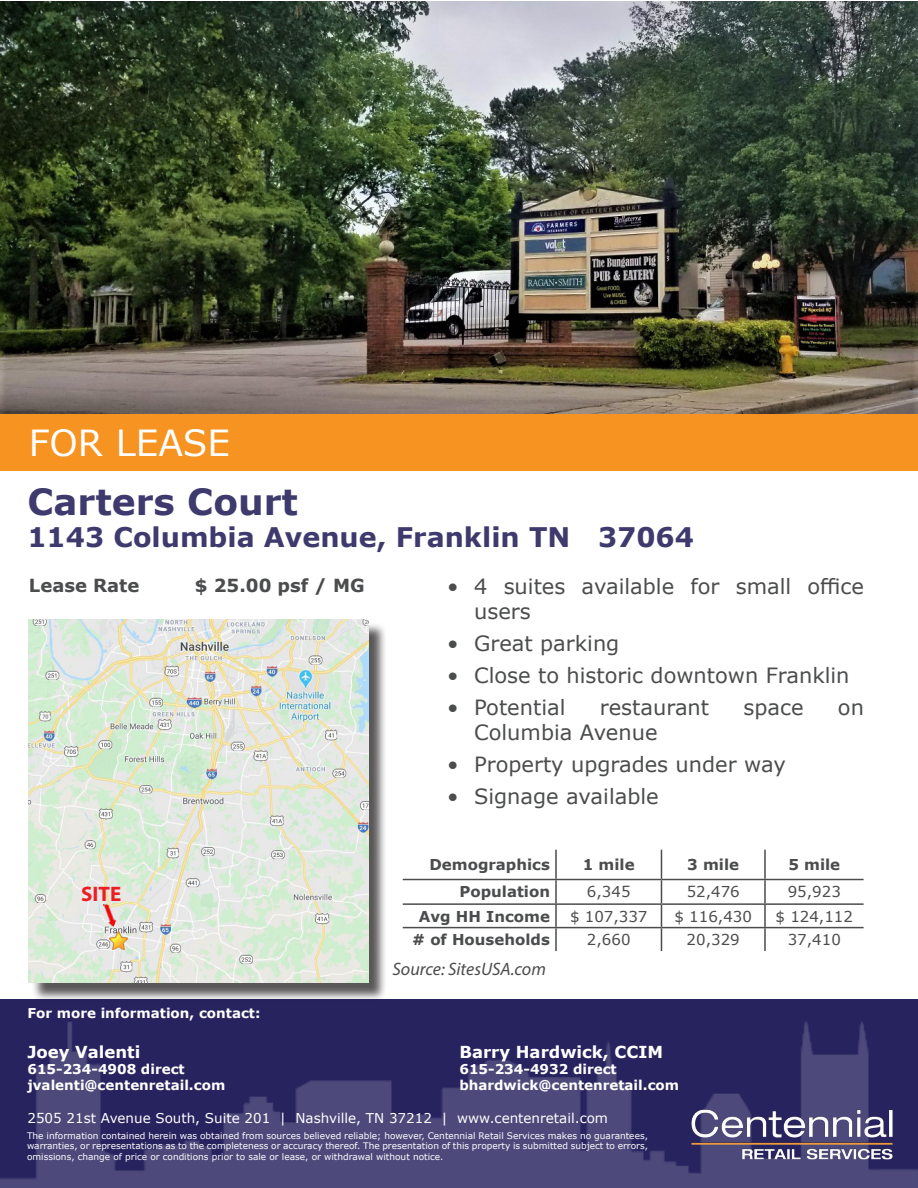
<style>
.page{position:relative;width:918px;height:1188px;background:#fff}
.page>*{position:absolute;margin:0;border:0;box-sizing:border-box;transform-origin:0 0}
.t1{font:700 36px "Verdana";color:#3f3a6e}
.t2{font:36px "Verdana";color:#fff}
.t3{font:700 27px "Verdana";color:#3f3a6e}
.t4{font:21px/25.2px "Verdana";color:#4b4c4d}
.t5{font:700 21px "Myriad Pro";color:#ee1d23}
.t6{font:700 18px "Verdana";color:#4b4c4d}
.t7{font:italic 18px "Myriad Pro";color:#4b4c4d}
.t8{font:700 16.5px "Verdana";color:#fff}
.t9{font:700 15px "Verdana";color:#4b4c4d}
.t10{font:15px "Verdana";color:#4b4c4d}
.t11{font:700 13.5px "Verdana";color:#fff}
.t12{font:13.5px "Verdana";color:#fff}
.t13{font:9px/10.8px "Verdana";color:#fff;text-align:justify}
</style>
<div class="page">
<img style="left:0;top:839px;width:918px;height:349px">
<div style="left:0;top:415px;width:918px;height:56px;background:#f79321"></div>
<img style="left:683px;top:1104px;width:218px;height:62px">
<div style="left:31px;top:622px;width:356px;height:380px;background:#231f20;opacity:.75"></div>
<img style="left:29px;top:620px;width:339px;height:363px">
<img style="left:109px;top:931px;width:19px;height:19px">
<img style="left:96px;top:903px;width:25px;height:24px">
<img style="left:0;top:2px;width:918px;height:411px">
<hr style="left:555px;top:850px;width:2px;height:29px;background:#4b4c4d">
<hr style="left:764px;top:850px;width:2px;height:29px;background:#4b4c4d">
<hr style="left:403px;top:879px;width:153px;height:1px;background:#4b4c4d">
<hr style="left:556px;top:879px;width:105px;height:1px;background:#4b4c4d">
<hr style="left:555px;top:880px;width:2px;height:23px;background:#4b4c4d">
<hr style="left:661px;top:879px;width:104px;height:1px;background:#4b4c4d">
<hr style="left:765px;top:879px;width:99px;height:1px;background:#4b4c4d">
<hr style="left:764px;top:880px;width:2px;height:23px;background:#4b4c4d">
<hr style="left:403px;top:903px;width:153px;height:2px;background:#4b4c4d">
<hr style="left:556px;top:903px;width:105px;height:2px;background:#4b4c4d">
<hr style="left:555px;top:905px;width:2px;height:22px;background:#4b4c4d">
<hr style="left:661px;top:903px;width:104px;height:2px;background:#4b4c4d">
<hr style="left:765px;top:903px;width:99px;height:2px;background:#4b4c4d">
<hr style="left:764px;top:905px;width:2px;height:22px;background:#4b4c4d">
<hr style="left:403px;top:927px;width:153px;height:1px;background:#4b4c4d">
<hr style="left:556px;top:927px;width:105px;height:1px;background:#4b4c4d">
<hr style="left:555px;top:928px;width:2px;height:23px;background:#4b4c4d">
<hr style="left:661px;top:927px;width:104px;height:1px;background:#4b4c4d">
<svg style="left:661px;top:850px;width:1px;height:101px"></svg>
<hr style="left:765px;top:927px;width:99px;height:1px;background:#4b4c4d">
<hr style="left:764px;top:928px;width:2px;height:23px;background:#4b4c4d">
<p class="t2" style="left:29px;top:418px;width:203px">FOR LEASE</p>
<p class="t1" style="left:27px;top:476px;width:272px">Carters Court</p>
<p class="t3" style="left:27px;top:518px;width:668px">1143 Columbia Avenue, Franklin TN 37064</p>
<p class="t4" style="left:474px;top:573px;width:391px;text-indent:-27px">• 4 suites available for small office users</p>
<p class="t4" style="left:447px;top:631px;width:174px">• Great parking</p>
<p class="t4" style="left:447px;top:662px;width:404px">• Close to historic downtown Franklin</p>
<p class="t4" style="left:447px;top:694px;width:120px">• Potential</p>
<p class="t4" style="left:600px;top:694px;width:111px">restaurant</p>
<p class="t4" style="left:744px;top:694px;width:62px">space</p>
<p class="t4" style="left:838px;top:694px;width:28px">on</p>
<p class="t4" style="left:474px;top:720px;width:185px">Columbia Avenue</p>
<p class="t4" style="left:447px;top:752px;width:340px">• Property upgrades under way</p>
<p class="t4" style="left:447px;top:784px;width:213px">• Signage available</p>
<p class="t6" style="left:29px;top:572px;width:112px">Lease Rate</p>
<p class="t6" style="left:195px;top:572px;width:172px">$ 25.00 psf / MG</p>
<p class="t5" style="left:81px;top:880px;width:42px">SITE</p>
<p class="t9" style="left:429px;top:854px;width:122px">Demographics</p>
<p class="t9" style="left:583px;top:854px;width:53px">1 mile</p>
<p class="t9" style="left:687px;top:854px;width:53px">3 mile</p>
<p class="t9" style="left:788px;top:854px;width:53px">5 mile</p>
<p class="t9" style="left:459px;top:881px;width:92px">Population</p>
<p class="t10" style="left:587px;top:881px;width:45px">6,345</p>
<p class="t10" style="left:687px;top:881px;width:55px">52,476</p>
<p class="t10" style="left:788px;top:881px;width:55px">95,923</p>
<p class="t9" style="left:419px;top:906px;width:133px">Avg HH Income</p>
<p class="t10" style="left:570px;top:906px;width:79px">$ 107,337</p>
<p class="t10" style="left:674px;top:906px;width:79px">$ 116,430</p>
<p class="t10" style="left:776px;top:906px;width:79px">$ 124,112</p>
<p class="t9" style="left:412px;top:929px;width:139px"># of Households</p>
<p class="t10" style="left:587px;top:929px;width:45px">2,660</p>
<p class="t10" style="left:687px;top:929px;width:55px">20,329</p>
<p class="t10" style="left:788px;top:929px;width:55px">37,410</p>
<p class="t7" style="left:392px;top:958px;width:155px">Source: SitesUSA.com</p>
<p class="t11" style="left:27px;top:1004px;width:235px">For more information, contact:</p>
<p class="t8" style="left:27px;top:1040px;width:114px">Joey Valenti</p>
<p class="t8" style="left:459px;top:1040px;width:205px">Barry Hardwick, CCIM</p>
<p class="t11" style="left:27px;top:1060px;width:159px">615-234-4908 direct</p>
<p class="t11" style="left:459px;top:1060px;width:159px">615-234-4932 direct</p>
<p class="t11" style="left:27px;top:1076px;width:199px">jvalenti@centenretail.com</p>
<p class="t11" style="left:459px;top:1076px;width:221px">bhardwick@centenretail.com</p>
<p class="t12" style="left:27px;top:1109px;width:582px">2505 21st Avenue South, Suite 201 | Nashville, TN 37212 | www.centenretail.com</p>
<p class="t13" style="left:27px;top:1130px;width:623px">The information contained herein was obtained from sources believed reliable; however, Centennial Retail Services makes no guarantees, warranties, or representations as to the completeness or accuracy thereof. The presentation of this property is submitted subject to errors, omissions, change of price or conditions prior to sale or lease, or withdrawal without notice.</p>
</div>
